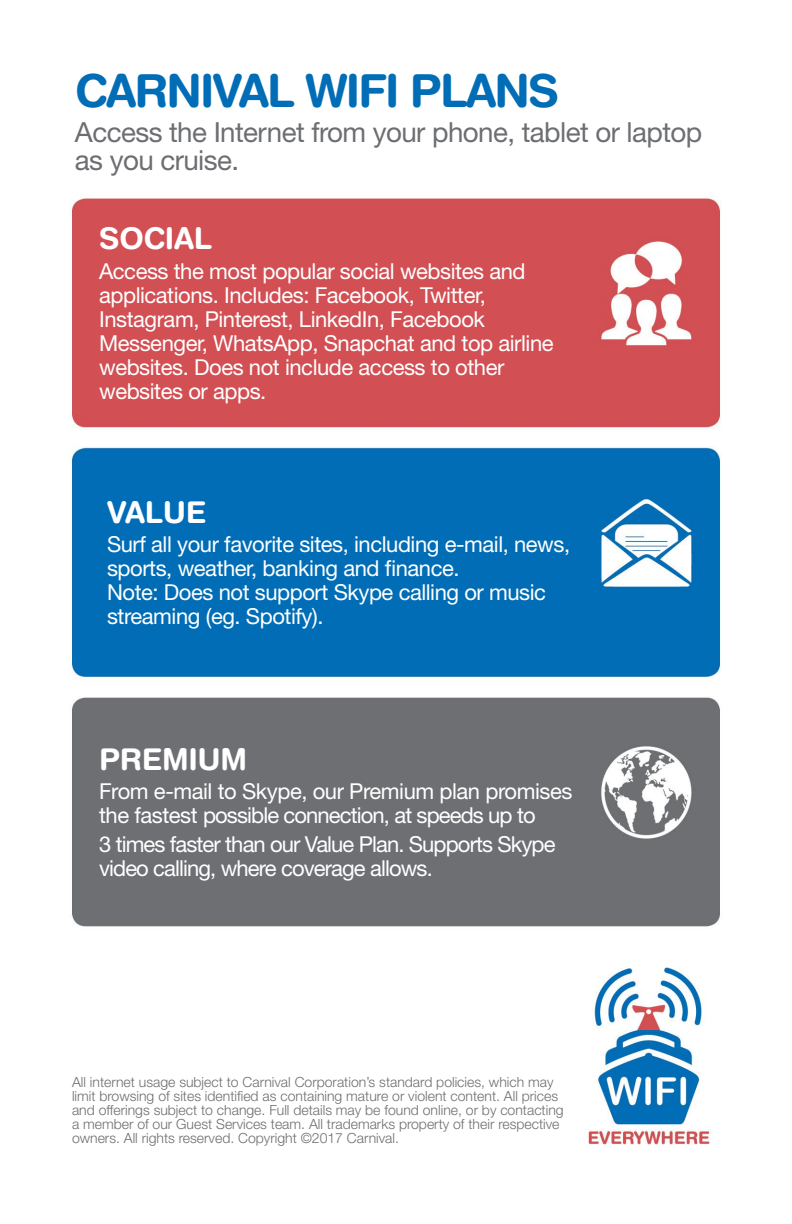
<style>
.page{position:relative;width:792px;height:1224px;background:#fff}
.page>*{position:absolute;margin:0;border:0;box-sizing:border-box;transform-origin:0 0}
.t1{font:700 45.6px "Helvetica Rounded";letter-spacing:-.04em;color:#006db6}
.t2{font:700 30px "Helvetica Rounded";letter-spacing:-.01em;color:#fff}
.t3{font:27.8px/27.8px "Helvetica Neue LT Std";letter-spacing:-.02em;color:#6d6e71}
.t4{font:22px/24px "Helvetica Neue LT Std";letter-spacing:-.02em;color:#fff}
.t5{font:22px/24px "Helvetica Neue LT Std";letter-spacing:-.04em;color:#fff}
.t6{font:300 14px/14px "Helvetica Neue LT Pro";color:#6d6e71}
</style>
<div class="page">
<img style="left:70px;top:194px;width:651px;height:951px">
<p class="t1" style="left:75px;top:63px;width:486px">CARNIVAL WIFI PLANS</p>
<p class="t3" style="left:75px;top:118px;width:629px">Access the Internet from your phone, tablet or laptop as you cruise.</p>
<p class="t2" style="left:99px;top:220px;width:115px">SOCIAL</p>
<p class="t4" style="left:99px;top:258px;width:456px">Access the most popular social websites and applications. Includes: Facebook, Twitter, Instagram, Pinterest, LinkedIn, Facebook Messenger, WhatsApp, Snapchat and top airline websites. Does not include access to other websites or apps.</p>
<p class="t2" style="left:107px;top:494px;width:101px">VALUE</p>
<p class="t4" style="left:107px;top:532px;width:465px">Surf all your favorite sites, including e-mail, news, sports, weather, banking and finance.<br>Note: Does not support Skype calling or music streaming (eg. Spotify).</p>
<p class="t2" style="left:99px;top:741px;width:150px">PREMIUM</p>
<p class="t4" style="left:99px;top:779px;width:475px">From e-mail to Skype, our Premium plan promises the fastest possible connection, at speeds up to</p>
<p class="t5" style="left:99px;top:832px;width:458px">3 times faster than our Value Plan. Supports Skype video calling, where coverage allows.</p>
<p class="t6" style="left:72px;top:1075px;width:493px">All internet usage subject to Carnival Corporation’s standard policies, which may limit browsing of sites identified as containing mature or violent content. All prices and offerings subject to change. Full details may be found online, or by contacting a member of our Guest Services team. All trademarks property of their respective owners. All rights reserved. Copyright ©2017 Carnival.</p>
</div>
